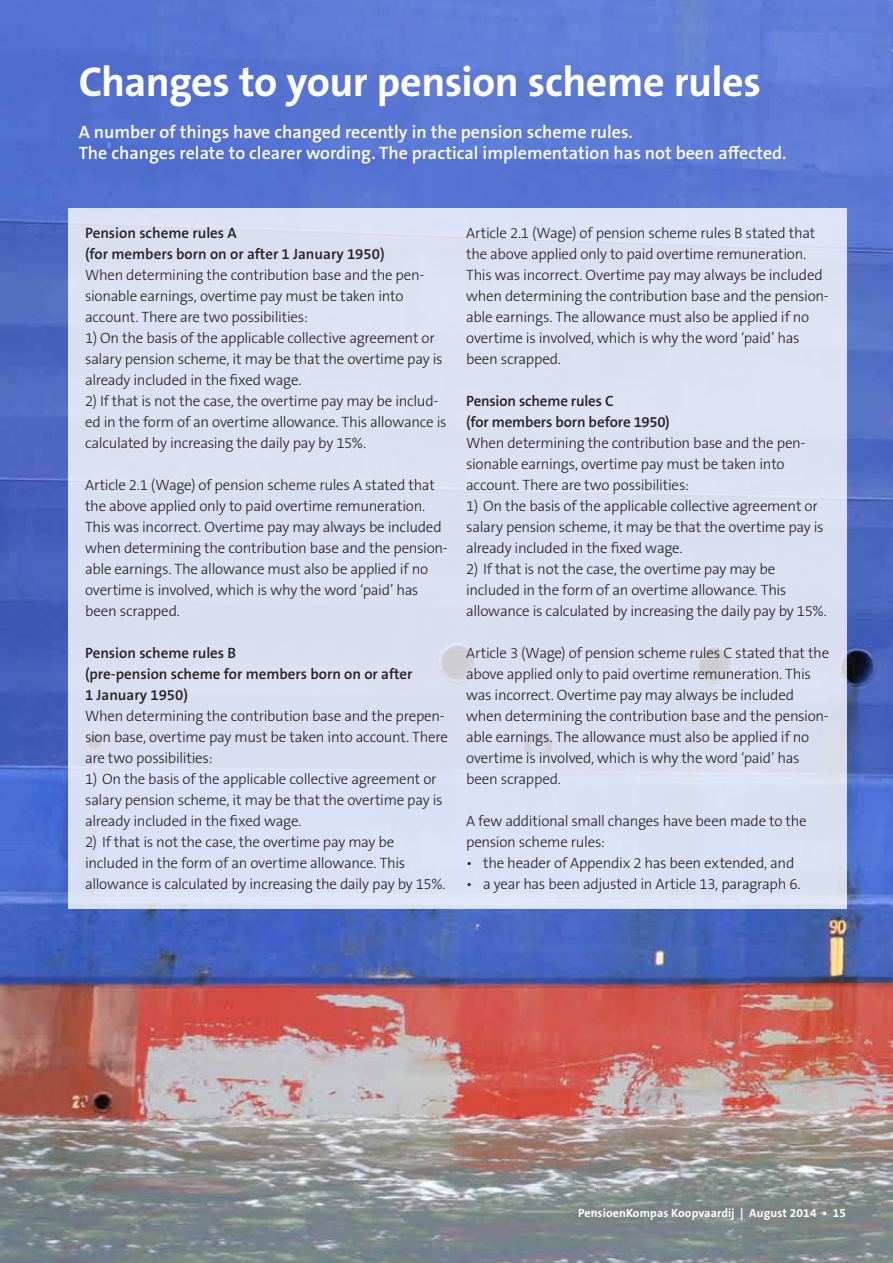
<style>
.page{position:relative;width:893px;height:1263px;background:#fff}
.page>*{position:absolute;margin:0;border:0;box-sizing:border-box;transform-origin:0 0}
.t1{font:700 42px "The Sans B W7";letter-spacing:-.015em;color:#fff}
.t2{font:600 18px/21px "The Sans B W6";color:#fff}
.t3{font:300 15px/21px "The Sans B W3";letter-spacing:-.02em;color:#231f20}
.t4{font:600 15px/21px "The Sans B W6";color:#231f20}
.t5{font:700 12px "The Sans B W7";letter-spacing:.01em;color:#fff}
</style>
<div class="page">
<img style="left:0;top:0;width:893px;height:1263px">
<div style="left:68px;top:208px;width:778px;height:701px;background:#dbe0f2"></div>
<h1 class="t1" style="left:79px;top:55px;width:684px">Changes to your pension scheme rules</h1>
<p class="t2" style="left:79px;top:122px;width:709px">A number of things have changed recently in the pension scheme rules.<br>The changes relate to clearer wording. The practical implementation has not been affected.</p>
<p class="t4" style="left:85px;top:222px;width:301px">Pension scheme rules A<br>(for members born on or after 1 January 1950)</p>
<p class="t3" style="left:85px;top:264px;width:341px">When determining the contribution base and the pen&shy;sionable earnings, overtime pay must be taken into account. There are two possibilities:</p>
<p class="t3" style="left:85px;top:327px;width:359px">1) On the basis of the applicable collective agreement or salary pension scheme, it may be that the overtime pay is already included in the fixed wage.</p>
<p class="t3" style="left:85px;top:390px;width:363px">2) If that is not the case, the overtime pay may be includ&shy;ed in the form of an overtime allowance. This allowance is calculated by increasing the daily pay by 15%.</p>
<p class="t3" style="left:85px;top:474px;width:364px">Article 2.1 (Wage) of pension scheme rules A stated that the above applied only to paid overtime remuneration.<br>This was incorrect. Overtime pay may always be included when determining the contribution base and the pension&shy;able earnings. The allowance must also be applied if no overtime is involved, which is why the word ‘paid’ has been scrapped.</p>
<p class="t4" style="left:85px;top:642px;width:329px">Pension scheme rules B<br>(pre-pension scheme for members born on or after<br>1 January 1950)</p>
<p class="t3" style="left:85px;top:705px;width:364px">When determining the contribution base and the prepen&shy;sion base, overtime pay must be taken into account. There are two possibilities:</p>
<p class="t3" style="left:85px;top:768px;width:359px">1) On the basis of the applicable collective agreement or salary pension scheme, it may be that the overtime pay is already included in the fixed wage.</p>
<p class="t3" style="left:85px;top:831px;width:362px">2) If that is not the case, the overtime pay may be included in the form of an overtime allowance. This allowance is calculated by increasing the daily pay by 15%.</p>
<p class="t3" style="left:466px;top:222px;width:364px">Article 2.1 (Wage) of pension scheme rules B stated that the above applied only to paid overtime remuneration.<br>This was incorrect. Overtime pay may always be included when determining the contribution base and the pension&shy;able earnings. The allowance must also be applied if no overtime is involved, which is why the word ‘paid’ has been scrapped.</p>
<p class="t4" style="left:466px;top:390px;width:205px">Pension scheme rules C<br>(for members born before 1950)</p>
<p class="t3" style="left:466px;top:432px;width:341px">When determining the contribution base and the pen&shy;sionable earnings, overtime pay must be taken into account. There are two possibilities:</p>
<p class="t3" style="left:466px;top:495px;width:359px">1) On the basis of the applicable collective agreement or salary pension scheme, it may be that the overtime pay is already included in the fixed wage.</p>
<p class="t3" style="left:466px;top:558px;width:362px">2) If that is not the case, the overtime pay may be included in the form of an overtime allowance. This allowance is calculated by increasing the daily pay by 15%.</p>
<p class="t3" style="left:466px;top:642px;width:365px">Article 3 (Wage) of pension scheme rules C stated that the above applied only to paid overtime remuneration. This was incorrect. Overtime pay may always be included when determining the contribution base and the pension&shy;able earnings. The allowance must also be applied if no overtime is involved, which is why the word ‘paid’ has been scrapped.</p>
<p class="t3" style="left:466px;top:810px;width:342px">A few additional small changes have been made to the pension scheme rules:</p>
<p class="t3" style="left:466px;top:852px;width:330px">• the header of Appendix 2 has been extended, and</p>
<p class="t3" style="left:466px;top:873px;width:336px">• a year has been adjusted in Article 13, paragraph 6.</p>
<p class="t5" style="left:578px;top:1205px;width:270px">PensioenKompas Koopvaardij | August 2014 • 15</p>
</div>
